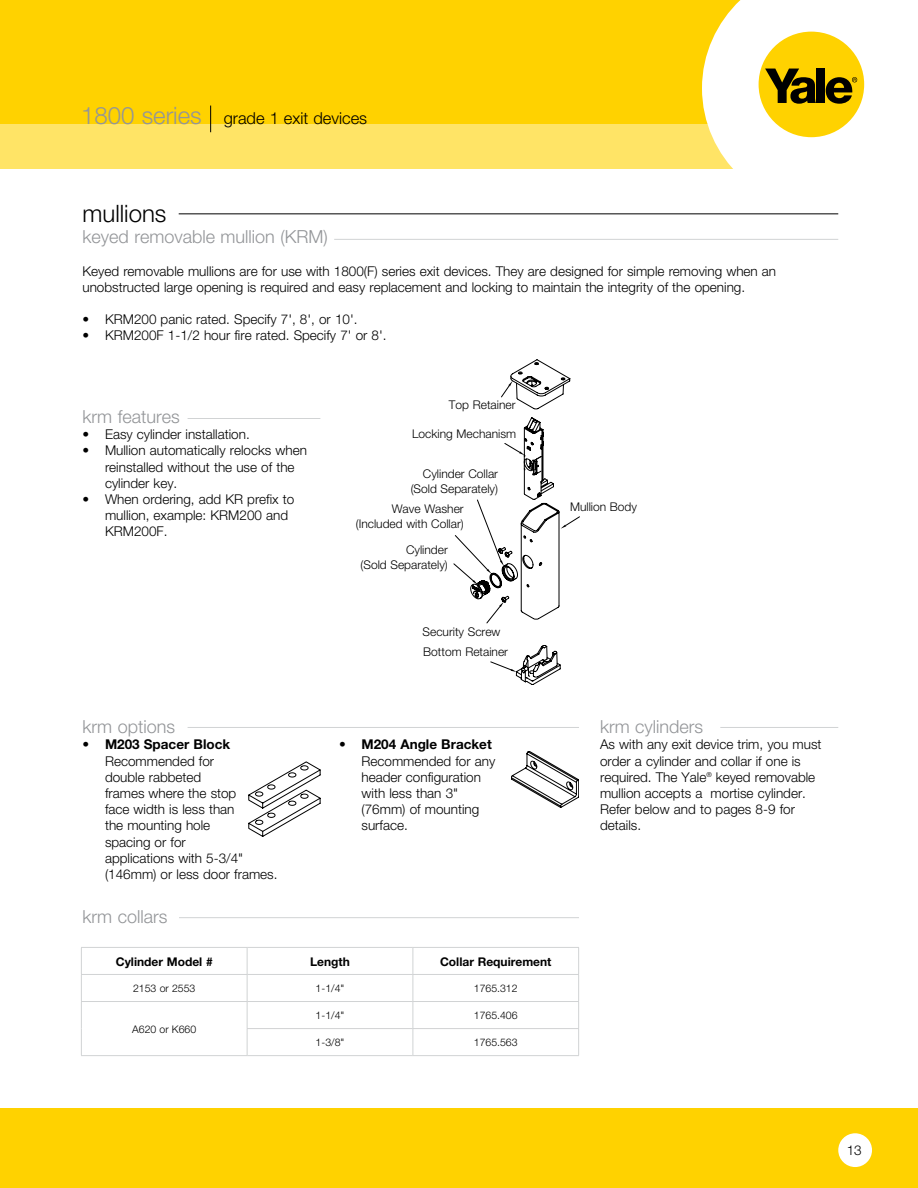
<style>
.page{position:relative;width:918px;height:1188px;background:#fff}
.page>*{position:absolute;margin:0;border:0;box-sizing:border-box;transform-origin:0 0}
.t1{font:300 24px "Helvetica Neue";color:#000}
.t2{font:300 18px "Helvetica Neue";color:#939598}
.t3{font:300 16.5px "Helvetica Neue";color:#000}
.t4{font:300 13.5px/16.2px "Helvetica Neue";color:#000}
.t5{font:700 13.5px "Helvetica Neue";color:#000}
.t6{font:300 12px/14.4px "Helvetica Neue";color:#000;text-align:right}
.t7{font:700 12px "Helvetica Neue";color:#000}
.t8{font:300 10.5px "Helvetica Neue";color:#000}
.s1{font-size:24px;color:#939598}
</style>
<div class="page">
<div style="left:0;top:0;width:838px;height:132px;background:#ffd200"></div>
<div style="left:0;top:125px;width:806px;height:44px;background:#ffe466"></div>
<svg style="left:702px;top:0;width:163px;height:169px;fill:#fff"></svg>
<div style="left:759px;top:32px;width:105px;height:105px;background:#ffd200;border-radius:50%"></div>
<svg style="left:765px;top:69px;width:51px;height:35px"></svg>
<div style="left:817px;top:69px;width:8px;height:34px;background:#000"></div>
<svg style="left:826px;top:77px;width:31px;height:27px"></svg>
<div style="left:0;top:1109px;width:918px;height:79px;background:#ffd200"></div>
<div style="left:838px;top:1133px;width:34px;height:34px;background:#fff;border-radius:50%"></div>
<svg style="left:210px;top:106px;width:1px;height:26px"></svg>
<hr style="left:179px;top:213px;width:659px;height:1px;background:#000">
<hr style="left:334px;top:239px;width:504px;height:1px;background:#d1d3d4">
<hr style="left:188px;top:418px;width:132px;height:1px;background:#d1d3d4">
<hr style="left:188px;top:727px;width:391px;height:1px;background:#d1d3d4">
<hr style="left:720px;top:727px;width:118px;height:1px;background:#d1d3d4">
<hr style="left:179px;top:917px;width:400px;height:1px;background:#d1d3d4">
<hr style="left:81px;top:947px;width:166px;height:1px;background:#d1d3d4">
<hr style="left:247px;top:947px;width:166px;height:1px;background:#d1d3d4">
<hr style="left:413px;top:947px;width:166px;height:1px;background:#d1d3d4">
<hr style="left:81px;top:974px;width:166px;height:1px;background:#d1d3d4">
<hr style="left:247px;top:974px;width:166px;height:1px;background:#d1d3d4">
<hr style="left:413px;top:974px;width:166px;height:1px;background:#d1d3d4">
<hr style="left:81px;top:1001px;width:166px;height:1px;background:#d1d3d4">
<hr style="left:247px;top:1001px;width:166px;height:1px;background:#d1d3d4">
<hr style="left:413px;top:1001px;width:166px;height:1px;background:#d1d3d4">
<svg style="left:81px;top:948px;width:1px;height:107px"></svg>
<hr style="left:247px;top:1028px;width:166px;height:1px;background:#d1d3d4">
<svg style="left:247px;top:948px;width:1px;height:107px"></svg>
<hr style="left:413px;top:1028px;width:166px;height:1px;background:#d1d3d4">
<svg style="left:413px;top:948px;width:1px;height:107px"></svg>
<svg style="left:578px;top:948px;width:1px;height:107px"></svg>
<hr style="left:81px;top:1055px;width:166px;height:1px;background:#d1d3d4">
<hr style="left:247px;top:1055px;width:166px;height:1px;background:#d1d3d4">
<hr style="left:413px;top:1055px;width:166px;height:1px;background:#d1d3d4">
<svg style="left:454px;top:359px;width:126px;height:326px"></svg>
<svg style="left:511px;top:751px;width:68px;height:57px"></svg>
<svg style="left:249px;top:762px;width:71px;height:75px"></svg>
<p class="t3" style="left:81px;top:109px;width:288px"><span class="s1">1800 series</span> grade 1 exit devices</p>
<h1 class="t1" style="left:82px;top:198px;width:85px">mullions</h1>
<h2 class="t2" style="left:82px;top:226px;width:247px">keyed removable mullion (KRM)</h2>
<p class="t4" style="left:82px;top:262px;width:695px">Keyed removable mullions are for use with 1800(F) series exit devices. They are designed for simple removing when an unobstructed large opening is required and easy replacement and locking to maintain the integrity of the opening.</p>
<p class="t4" style="left:82px;top:311px;width:277px">• KRM200 panic rated. Specify 7', 8', or 10'.</p>
<p class="t4" style="left:82px;top:327px;width:303px">• KRM200F 1-1/2 hour fire rated. Specify 7' or 8'.</p>
<h2 class="t2" style="left:82px;top:406px;width:99px">krm features</h2>
<p class="t4" style="left:82px;top:426px;width:169px">• Easy cylinder installation.</p>
<p class="t4" style="left:105px;top:442px;width:203px;text-indent:-23px">• Mullion automatically relocks when reinstalled without the use of the cylinder key.</p>
<p class="t4" style="left:105px;top:491px;width:191px;text-indent:-23px">• When ordering, add KR prefix to mullion, example: KRM200 and<br>KRM200F.</p>
<p class="t6" style="left:449px;top:398px;width:68px">Top Retainer</p>
<p class="t6" style="left:412px;top:427px;width:105px">Locking Mechanism</p>
<p class="t6" style="left:411px;top:467px;width:89px">Cylinder Collar (Sold Separately)</p>
<p class="t6" style="left:356px;top:502px;width:109px">Wave Washer (Included with Collar)</p>
<p class="t6" style="left:361px;top:542px;width:89px">Cylinder<br>(Sold Separately)</p>
<p class="t6" style="left:423px;top:624px;width:79px">Security Screw</p>
<p class="t6" style="left:423px;top:644px;width:86px">Bottom Retainer</p>
<p class="t6" style="left:570px;top:499px;width:69px">Mullion Body</p>
<h2 class="t2" style="left:82px;top:716px;width:94px">krm options</h2>
<p class="t5" style="left:82px;top:736px;width:149px">• M203 Spacer Block</p>
<p class="t4" style="left:105px;top:752px;width:171px">Recommended for<br>double rabbeted<br>frames where the stop<br>face width is less than<br>the mounting hole<br>spacing or for<br>applications with 5-3/4" (146mm) or less door frames.</p>
<p class="t5" style="left:339px;top:736px;width:154px">• M204 Angle Bracket</p>
<p class="t4" style="left:362px;top:752px;width:135px">Recommended for any header configuration with less than 3" (76mm) of mounting surface.</p>
<h2 class="t2" style="left:82px;top:906px;width:86px">krm collars</h2>
<p class="t7" style="left:116px;top:954px;width:98px">Cylinder Model #</p>
<p class="t7" style="left:310px;top:954px;width:41px">Length</p>
<p class="t7" style="left:440px;top:954px;width:113px">Collar Requirement</p>
<p class="t8" style="left:133px;top:982px;width:64px">2153 or 2553</p>
<p class="t8" style="left:316px;top:982px;width:30px">1-1/4"</p>
<p class="t8" style="left:474px;top:982px;width:45px">1765.312</p>
<p class="t8" style="left:132px;top:1023px;width:66px">A620 or K660</p>
<p class="t8" style="left:316px;top:1009px;width:30px">1-1/4"</p>
<p class="t8" style="left:474px;top:1009px;width:45px">1765. 406</p>
<p class="t8" style="left:316px;top:1036px;width:30px">1-3/8"</p>
<p class="t8" style="left:474px;top:1036px;width:45px">1765. 563</p>
<h2 class="t2" style="left:600px;top:716px;width:105px">krm cylinders</h2>
<p class="t4" style="left:600px;top:736px;width:223px">As with any exit device trim, you must order a cylinder and collar if one is required. The Yale<sup>®</sup> keyed removable mullion accepts a mortise cylinder.<br>Refer below and to pages 8-9 for details.</p>
<p class="t4" style="left:847px;top:1142px;width:17px">13</p>
</div>
